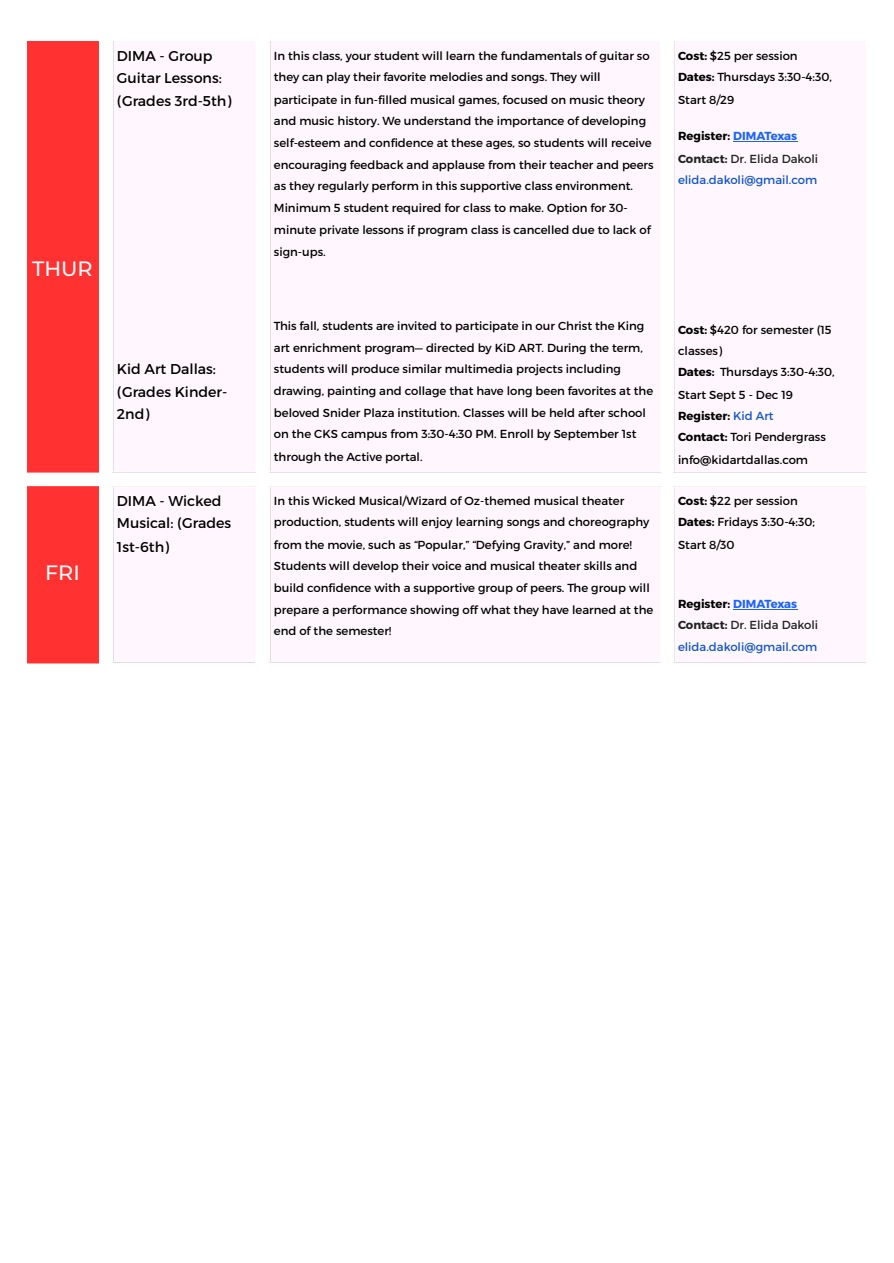
<style>
.page{position:relative;width:894px;height:1263px;background:#fff}
.page>*{position:absolute;margin:0;border:0;box-sizing:border-box;transform-origin:0 0}
.t1{font:500 20.7px "Montserrat";color:#fff}
.t2{font:14.25px/22.8px "Montserrat";color:#000}
.t3{font:11.7px/21.6px "Montserrat";color:#000}
.t4{font:11.7px/21.9px "Montserrat";color:#15c}
.s1{font-weight:700}
.s2{font-weight:700;color:#000}
.s3{font-weight:700;color:#1a62ff}
.s4{font-weight:700;color:#222}
.s5{color:#222}
.s6{color:#15c}
</style>
<div class="page">
<div style="left:27px;top:42px;width:72px;height:621px;background:#ff3131"></div>
<hr style="left:733px;top:141px;width:64px;height:1px;background:#1a62ff">
<hr style="left:733px;top:609px;width:64px;height:1px;background:#1a62ff">
<p class="t1" style="left:32px;top:256px;width:62px">THUR</p>
<p class="t1" style="left:45px;top:560px;width:36px">FRI</p>
<p class="t2" style="left:117px;top:44px;width:116px">DIMA - Group<br>Guitar Lessons: (Grades 3rd-5th)</p>
<p class="t2" style="left:117px;top:357px;width:112px;line-height:22.4px">Kid Art Dallas: (Grades Kinder-<br>2nd)</p>
<p class="t3" style="left:274px;top:44px;width:381px">In this class, your student will learn the fundamentals of guitar so they can play their favorite melodies and songs. They will participate in fun-fi lled musical games, focused on music theory and music history. We understand the importance of developing self-esteem and confidence at these ages, so students will receive encouraging feedback and applause from their teacher and peers as they regularly perform in this supportive class environment.<br>Minimum 5 student required for class to make. Option for 30- minute private lessons if program class is cancelled due to lack of sign-ups.</p>
<p class="t3" style="left:677px;top:44px;width:155px"><span class="s1">Cost:</span> $25 per session<br><span class="s1">Dates:</span> Thursdays 3:30-4:30,<br>Start 8/29</p>
<p class="t4" style="left:677px;top:125px;width:142px"><span class="s2">Register:</span> <span class="s3">DIMATexas<br></span><span class="s4">Contact:</span> <span class="s5">Dr. Elida Dakoli </span>elida.dakoli@gmail.com</p>
<p class="t3" style="left:274px;top:314px;width:381px">This fall, students are invited to participate in our Christ the King art enrichment program— directed by KiD ART. During the term, students will produce similar multimedia projects including drawing, painting and collage that have long been favorites at the beloved Snider Plaza institution. Classes will be held after school on the CKS campus from 3:30-4:30 PM. Enroll by September 1st through the Active portal.</p>
<p class="t3" style="left:677px;top:318px;width:158px"><span class="s1">Cost:</span> $420 for semester (15 classes)<br><span class="s1">Dates:</span> Thursdays 3:30-4:30,<br>Start Sept 5 - Dec 19<br><span class="s1">Register:</span> <span class="s6">Kid Art<br></span><span class="s1">Contact:</span> Tori Pendergrass info@kidartdallas.com</p>
<p class="t2" style="left:117px;top:489px;width:116px">DIMA - Wicked<br>Musical: (Grades<br>1st-6th)</p>
<p class="t3" style="left:274px;top:489px;width:381px">In this Wicked Musical/Wizard of Oz-themed musical theater production, students will enjoy learning songs and choreography from the movie, such as “Popular,” “Defying Gravity,” and more!<br>Students will develop their voice and musical theater skills and build confidence with a supportive group of peers. The group will prepare a performance showing off what they have learned at the end of the semester!</p>
<p class="t3" style="left:677px;top:489px;width:138px"><span class="s1">Cost:</span> $22 per session<br><span class="s1">Dates:</span> Fridays 3:30-4:30;<br>Start 8/30</p>
<p class="t4" style="left:677px;top:592px;width:142px;line-height:21.3px"><span class="s2">Register:</span> <span class="s3">DIMATexas<br></span><span class="s4">Contact:</span> <span class="s5">Dr. Elida Dakoli </span>elida.dakoli@gmail.com</p>
</div>
